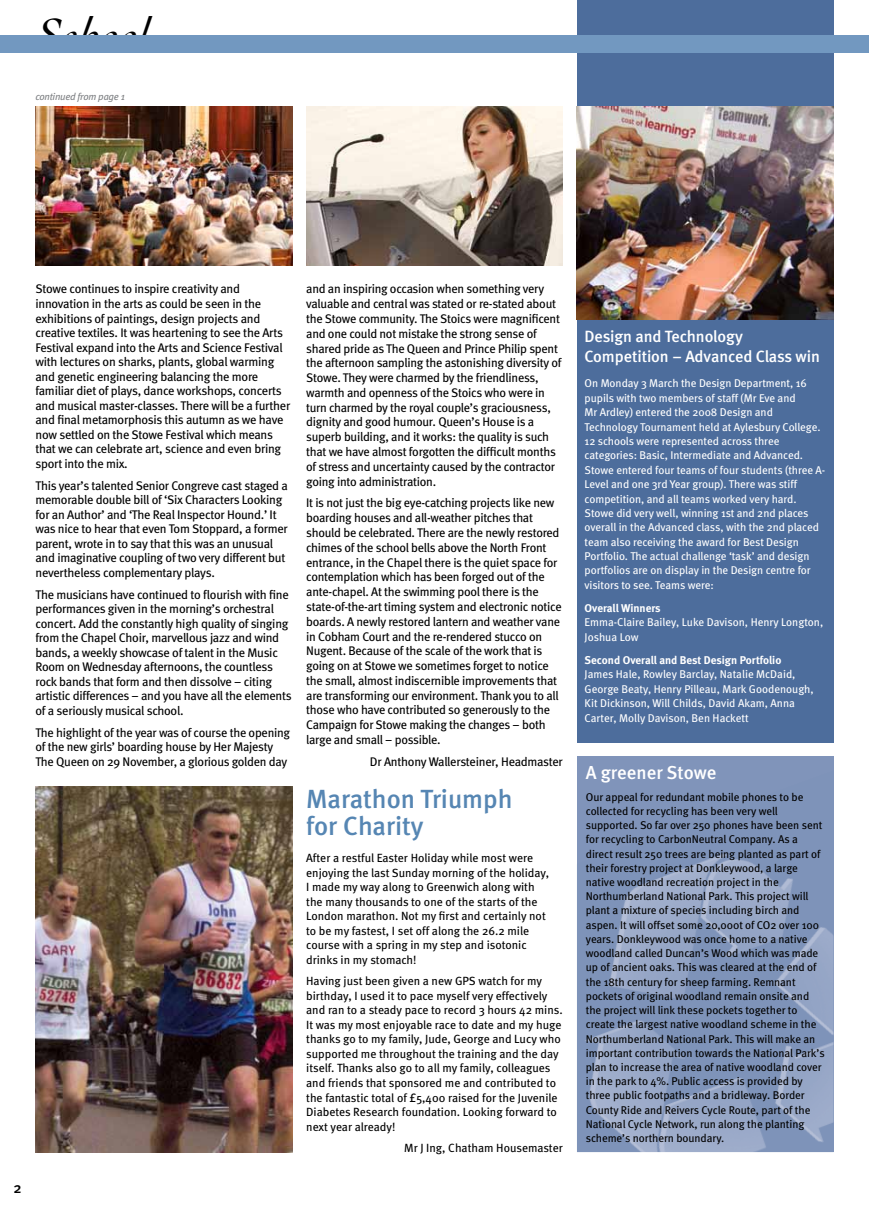
<style>
.page{position:relative;width:869px;height:1223px;background:#fff}
.page>*{position:absolute;margin:0;border:0;box-sizing:border-box;transform-origin:0 0}
.t1{font:italic 47.25px "Cochin";letter-spacing:.01em;color:#000}
.t2{font:500 26.25px/27.6px "Meta";color:#5686b3}
.t3{font:500 18.75px "Meta";color:#fff}
.t4{font:500 16.25px/20px "Meta";letter-spacing:-.005em;color:#fff}
.t5{font:500 15px "Meta";color:#000}
.t6{font:12.5px/14.8px "Meta";letter-spacing:-.02em;color:#000}
.t7{font:11.88px/14.5px "Meta";color:#000}
.t8{font:11.25px/14.2px "Meta";letter-spacing:-.005em;color:#000}
.t9{font:11.25px/14.4px "Meta";letter-spacing:-.005em;color:#fff}
.t10{font:700 11.25px "Meta";color:#fff}
.t11{font:italic 10px "Meta";letter-spacing:-.02em;color:#808285}
</style>
<div class="page">
<div style="left:576px;top:0;width:257px;height:742px;background:#4d6d9c"></div>
<div style="left:576px;top:756px;width:257px;height:396px;background:#8094ba"></div>
<img style="left:576px;top:770px;width:257px;height:382px">
<img style="left:576px;top:106px;width:257px;height:213px">
<img style="left:35px;top:106px;width:257px;height:160px">
<img style="left:306px;top:106px;width:256px;height:160px">
<img style="left:35px;top:787px;width:257px;height:365px">
<div style="left:0;top:35px;width:868px;height:18px;background:#7298c0"></div>
<h1 class="t1" style="left:35px;top:8px;width:117px">School</h1>
<p class="t11" style="left:35px;top:91px;width:91px">continued from page 1</p>
<p class="t6" style="left:35px;top:282px;width:256px">Stowe continues to inspire creativity and innovation in the arts as could be seen in the exhibitions of paintings, design projects and creative textiles. It was heartening to see the Arts Festival expand into the Arts and Science Festival with lectures on sharks, plants, global warming and genetic engineering balancing the more familiar diet of plays, dance workshops, concerts and musical master-classes. There will be a further and final metamorphosis this autumn as we have now settled on the Stowe Festival which means that we can celebrate art, science and even bring sport into the mix.</p>
<p class="t6" style="left:35px;top:478px;width:254px">This year’s talented Senior Congreve cast staged a memorable double bill of ‘Six Characters Looking for an Author’ and ‘The Real Inspector Hound.’ It was nice to hear that even Tom Stoppard, a former parent, wrote in to say that this was an unusual and imaginative coupling of two very different but nevertheless complementary plays.</p>
<p class="t6" style="left:35px;top:586px;width:258px">The musicians have continued to flourish with fine performances given in the morning’s orchestral concert. Add the constantly high quality of singing from the Chapel Choir, marvellous jazz and wind bands, a weekly showcase of talent in the Music Room on Wednesday afternoons, the countless rock bands that form and then dissolve – citing artistic differences – and you have all the elements of a seriously musical school.</p>
<p class="t6" style="left:35px;top:725px;width:256px">The highlight of the year was of course the opening of the new girls’ boarding house by Her Majesty<br>The Queen on 29 November, a glorious golden day</p>
<p class="t5" style="left:14px;top:1179px;width:10px">2</p>
<p class="t6" style="left:306px;top:281px;width:257px">and an inspiring occasion when something very valuable and central was stated or re-stated about the Stowe community. The Stoics were magnificent and one could not mistake the strong sense of shared pride as The Queen and Prince Philip spent the afternoon sampling the astonishing diversity of Stowe. They were charmed by the friendliness, warmth and openness of the Stoics who were in turn charmed by the royal couple’s graciousness, dignity and good humour. Queen’s House is a superb building, and it works: the quality is such that we have almost forgotten the difficult months of stress and uncertainty caused by the contractor going into administration.</p>
<p class="t6" style="left:306px;top:495px;width:257px">It is not just the big eye-catching projects like new boarding houses and all-weather pitches that should be celebrated. There are the newly restored chimes of the school bells above the North Front entrance, in the Chapel there is the quiet space for contemplation which has been forged out of the ante-chapel. At the swimming pool there is the state-of-the-art timing system and electronic notice boards. A newly restored lantern and weather vane in Cobham Court and the re-rendered stucco on Nugent. Because of the scale of the work that is going on at Stowe we sometimes forget to notice the small, almost indiscernible improvements that are transforming our environment. Thank you to all those who have contributed so generously to the Campaign for Stowe making the changes – both large and small – possible.</p>
<p class="t6" style="left:370px;top:753px;width:194px">Dr Anthony Wallersteiner, Headmaster</p>
<h2 class="t2" style="left:306px;top:784px;width:208px">Marathon Triumph for Charity</h2>
<p class="t7" style="left:306px;top:850px;width:244px">After a restful Easter Holiday while most were enjoying the last Sunday morning of the holiday, I made my way along to Greenwich along with the many thousands to one of the starts of the London marathon. Not my first and certainly not to be my fastest, I set off along the 26.2 mile course with a spring in my step and isotonic drinks in my stomach!</p>
<p class="t7" style="left:306px;top:973px;width:258px">Having just been given a new GPS watch for my birthday, I used it to pace myself very effectively and ran to a steady pace to record 3 hours 42 mins.<br>It was my most enjoyable race to date and my huge thanks go to my family, Jude, George and Lucy who supported me throughout the training and the day itself. Thanks also go to all my family, colleagues and friends that sponsored me and contributed to the fantastic total of £5,400 raised for the Juvenile Diabetes Research foundation. Looking forward to next year already!</p>
<p class="t7" style="left:404px;top:1140px;width:160px">Mr J Ing, Chatham Housemaster</p>
<h3 class="t4" style="left:584px;top:326px;width:237px">Design and Technology<br>Competition – Advanced Class win</h3>
<p class="t9" style="left:584px;top:376px;width:242px">On Monday 3 March the Design Department, 16 pupils with two members of staff (Mr Eve and<br>Mr Ardley) entered the 2008 Design and Technology Tournament held at Aylesbury College.<br>12 schools were represented across three categories: Basic, Intermediate and Advanced.<br>Stowe entered four teams of four students (three A-Level and one 3rd Year group). There was stiff competition, and all teams worked very hard.<br>Stowe did very well, winning 1st and 2nd places overall in the Advanced class, with the 2nd placed team also receiving the award for Best Design Portfolio. The actual challenge ‘task’ and design portfolios are on display in the Design centre for visitors to see. Teams were:</p>
<p class="t10" style="left:584px;top:601px;width:77px">Overall Winners</p>
<p class="t9" style="left:584px;top:615px;width:240px">Emma-Claire Bailey, Luke Davison, Henry Longton,<br>Joshua Low</p>
<p class="t10" style="left:584px;top:653px;width:198px">Second Overall and Best Design Portfolio</p>
<p class="t9" style="left:584px;top:667px;width:230px">James Hale, Rowley Barclay, Natalie McDaid, George Beaty, Henry Pilleau, Mark Goodenough, Kit Dickinson, Will Childs, David Akam, Anna Carter, Molly Davison, Ben Hackett</p>
<h3 class="t3" style="left:585px;top:762px;width:132px">A greener Stowe</h3>
<p class="t8" style="left:585px;top:789px;width:240px">Our appeal for redundant mobile phones to be collected for recycling has been very well supported. So far over 250 phones have been sent for recycling to CarbonNeutral Company. As a direct result 250 trees are being planted as part of their forestry project at Donkleywood, a large native woodland recreation project in the Northumberland National Park. This project will plant a mixture of species including birch and aspen. It will offset some 20,000t of CO2 over 100 years. Donkleywood was once home to a native woodland called Duncan’s Wood which was made up of ancient oaks. This was cleared at the end of the 18th century for sheep farming. Remnant pockets of original woodland remain onsite and the project will link these pockets together to create the largest native woodland scheme in the Northumberland National Park. This will make an important contribution towards the National Park’s plan to increase the area of native woodland cover in the park to 4%. Public access is provided by three public footpaths and a bridleway. Border County Ride and Reivers Cycle Route, part of the National Cycle Network, run along the planting scheme’s northern boundary.</p>
</div>
